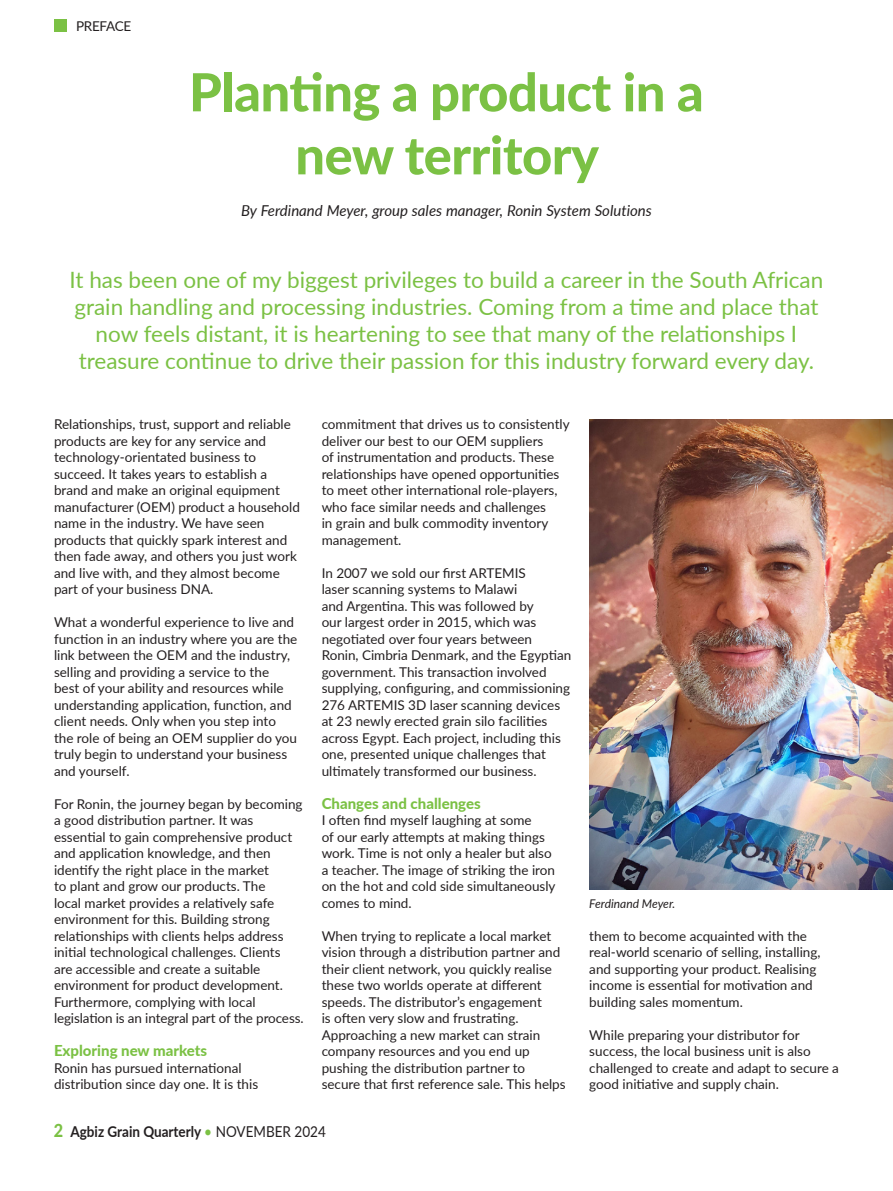
<style>
.page{position:relative;width:893px;height:1191px;background:#fff}
.page>*{position:absolute;margin:0;border:0;box-sizing:border-box;transform-origin:0 0}
.standard_paragraph{font:800 52.5px "Lato";letter-spacing:-.01em;color:#7bc144}
.standard_paragraph-2{font:22.5px/27px "Lato";color:#7bc144;text-align:center}
.t1{font:italic 15px "Lato";color:#231f20}
.standard_paragraph-3{font:800 15px "Lato";color:#7bc144}
.t2{font:700 15px "Lato";color:#231f20;scale:.9 1}
.standard_paragraph-4{font:13.5px/16.5px "Lato";color:#231f20}
.standard_paragraph-5{font:13.5px "Lato";letter-spacing:-.02em;color:#231f20}
.t3{font:italic 12px "Lato";color:#231f20}
.s1{font-weight:800;font-size:18px;color:#7bc144}
.s2{font-weight:500;color:#7bc144}
.s3{font-weight:400}
</style>
<div class="page">
<div style="left:54px;top:19px;width:13px;height:13px;background:#7bc144"></div>
<img style="left:589px;top:419px;width:304px;height:470px">
<p class="standard_paragraph-5" style="left:76px;top:16px;width:57px">PREFACE</p>
<p class="standard_paragraph" style="left:189px;top:53px;width:516px">Planting a product in a</p>
<p class="standard_paragraph" style="left:295px;top:116px;width:305px">new territory</p>
<p class="t1" style="left:241px;top:200px;width:412px">By Ferdinand Meyer, group sales manager, Ronin System Solutions</p>
<p class="standard_paragraph-2" style="left:70px;top:265px;width:755px">It has been one of my biggest privileges to build a career in the South African grain handling and processing industries. Coming from a time and place that now feels distant, it is heartening to see that many of the relationships I treasure continue to drive their passion for this industry forward every day.</p>
<p class="standard_paragraph-4" style="left:54px;top:415px;width:247px">Relationships, trust, support and reliable products are key for any service and technology-orientated business to succeed. It takes years to establish a brand and make an original equipment manufacturer (OEM) product a household name in the industry. We have seen products that quickly spark interest and then fade away, and others you just work and live with, and they almost become part of your business DNA.</p>
<p class="standard_paragraph-4" style="left:54px;top:613px;width:245px">What a wonderful experience to live and function in an industry where you are the link between the OEM and the industry, selling and providing a service to the best of your ability and resources while understanding application, function, and client needs. Only when you step into the role of being an OEM supplier do you truly begin to understand your business and yourself.</p>
<p class="standard_paragraph-4" style="left:54px;top:795px;width:251px">For Ronin, the journey began by becoming a good distribution partner. It was essential to gain comprehensive product and application knowledge, and then identify the right place in the market<br>to plant and grow our products. The<br>local market provides a relatively safe environment for this. Building strong relationships with clients helps address initial technological challenges. Clients<br>are accessible and create a suitable environment for product development.<br>Furthermore, complying with local legislation is an integral part of the process.</p>
<p class="standard_paragraph-3" style="left:54px;top:1039px;width:155px">Exploring new markets</p>
<p class="standard_paragraph-4" style="left:54px;top:1059px;width:206px">Ronin has pursued international distribution since day one. It is this</p>
<p class="standard_paragraph-4" style="left:322px;top:415px;width:249px">commitment that drives us to consistently deliver our best to our OEM suppliers<br>of instrumentation and products. These relationships have opened opportunities to meet other international role-players, who face similar needs and challenges<br>in grain and bulk commodity inventory management.</p>
<p class="standard_paragraph-4" style="left:322px;top:564px;width:251px">In 2007 we sold our first ARTEMIS<br>laser scanning systems to Malawi<br>and Argentina. This was followed by<br>our largest order in 2015, which was negotiated over four years between Ronin, Cimbria Denmark, and the Egyptian government. This transaction involved supplying, configuring, and commissioning 276 ARTEMIS 3D laser scanning devices at 23 newly erected grain silo facilities across Egypt. Each project, including this one, presented unique challenges that ultimately transformed our business.</p>
<p class="standard_paragraph-3" style="left:322px;top:792px;width:161px">Changes and challenges</p>
<p class="standard_paragraph-4" style="left:322px;top:811px;width:235px">I often find myself laughing at some<br>of our early attempts at making things work. Time is not only a healer but also a teacher. The image of striking the iron on the hot and cold side simultaneously comes to mind.</p>
<p class="standard_paragraph-4" style="left:322px;top:927px;width:246px">When trying to replicate a local market vision through a distribution partner and their client network, you quickly realise these two worlds operate at different speeds. The distributor’s engagement<br>is often very slow and frustrating.<br>Approaching a new market can strain company resources and you end up pushing the distribution partner to secure that first reference sale. This helps</p>
<p class="standard_paragraph-4" style="left:589px;top:927px;width:233px">them to become acquainted with the real-world scenario of selling, installing, and supporting your product. Realising income is essential for motivation and building sales momentum.</p>
<p class="t3" style="left:589px;top:895px;width:88px">Ferdinand Meyer.</p>
<p class="standard_paragraph-4" style="left:589px;top:1026px;width:251px">While preparing your distributor for success, the local business unit is also challenged to create and adapt to secure a good initiative and supply chain.</p>
<p class="t2" style="left:54px;top:1120px;width:304px"><span class="s1">2</span> Agbiz Grain Quarterly <span class="s2">•</span> <span class="s3">NOVEMBER 2024</span></p>
</div>
